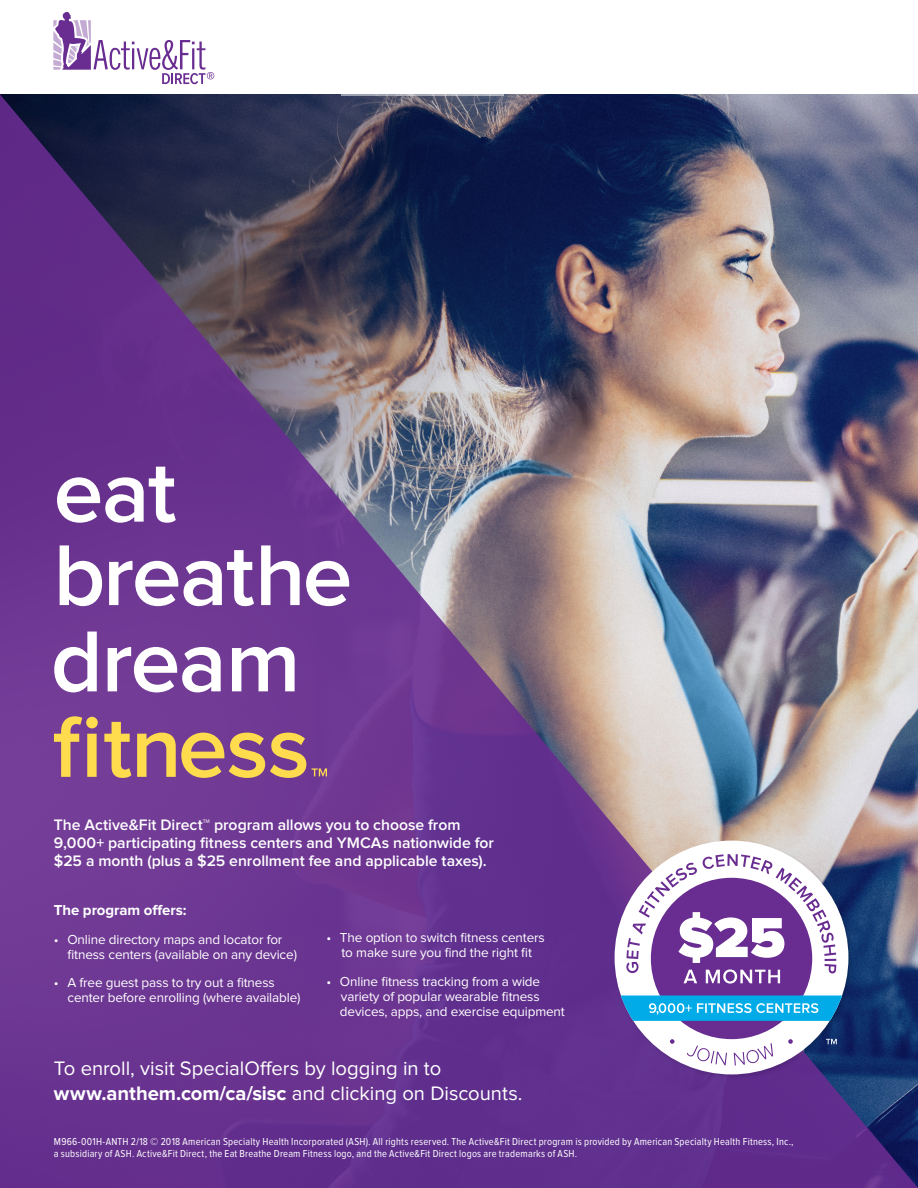
<style>
.page{position:relative;width:918px;height:1188px;background:#fff}
.page>*{position:absolute;margin:0;border:0;box-sizing:border-box;transform-origin:0 0}
.t1{font:20.25px "Proxima Nova";color:#fff}
.t2{font:600 15.75px "Proxima Nova";color:#fff}
.Subbullets{font:700 15px "Proxima Nova";letter-spacing:-.005em;color:#fff}
.t3{font:13.5px/15px "Proxima Nova";letter-spacing:-.01em;color:#fff}
.t4{font:10.5px "Proxima Nova Cond";letter-spacing:.02em;color:#fff}
.s1{font-weight:700}
</style>
<div class="page">
<img style="left:0;top:74px;width:918px;height:1114px">
<svg style="left:53px;top:12px;width:161px;height:72px"></svg>
<div style="left:341px;top:0;width:162px;height:95px;background:#fff"></div>
<svg style="left:54px;top:632px;width:43px;height:60px"></svg>
<svg style="left:108px;top:647px;width:113px;height:45px"></svg>
<svg style="left:232px;top:647px;width:63px;height:44px"></svg>
<svg style="left:57px;top:467px;width:119px;height:56px"></svg>
<svg style="left:54px;top:716px;width:44px;height:61px;background:#b58775"></svg>
<svg style="left:104px;top:722px;width:27px;height:56px;background:#b58874"></svg>
<svg style="left:137px;top:733px;width:169px;height:45px;background:#b68972"></svg>
<svg style="left:60px;top:545px;width:42px;height:61px"></svg>
<svg style="left:109px;top:561px;width:69px;height:45px"></svg>
<svg style="left:184px;top:550px;width:70px;height:56px"></svg>
<svg style="left:261px;top:545px;width:39px;height:60px"></svg>
<svg style="left:306px;top:561px;width:43px;height:45px"></svg>
<svg style="left:312px;top:768px;width:15px;height:8px"></svg>
<img style="left:611px;top:837px;width:245px;height:245px">
<div style="left:615px;top:841px;width:233px;height:233px;background:#fff;border-radius:50%"></div>
<div style="left:651px;top:878px;width:161px;height:161px;background:#692c91;border-radius:50%"></div>
<svg style="left:788px;top:1039px;width:5px;height:5px"></svg>
<svg style="left:670px;top:1039px;width:5px;height:5px"></svg>
<svg style="left:687px;top:1043px;width:86px;height:23px"></svg>
<svg style="left:626px;top:854px;width:210px;height:130px"></svg>
<svg style="left:826px;top:1039px;width:11px;height:5px"></svg>
<svg style="left:621px;top:995px;width:221px;height:26px;background:#23ade3"></svg>
<p class="t2" style="left:54px;top:817px;width:408px">The Active&amp;Fit Direct™ program allows you to choose from</p>
<p class="t2" style="left:54px;top:835px;width:442px">9,000+ participating fitness centers and YMCAs nationwide for</p>
<p class="t2" style="left:54px;top:853px;width:434px">$25 a month (plus a $25 enrollment fee and applicable taxes).</p>
<p class="Subbullets" style="left:54px;top:903px;width:134px">The program offers:</p>
<p class="t3" style="left:67px;top:932px;width:231px;text-indent:-14px">• Online directory maps and locator for fitness centers (available on any device)</p>
<p class="t3" style="left:67px;top:976px;width:235px;text-indent:-14px">• A free guest pass to try out a fitness center before enrolling (where available)</p>
<p class="t3" style="left:326px;top:931px;width:220px;text-align:center">• The option to switch fitness centers to make sure you find the right fit</p>
<p class="t3" style="left:340px;top:974px;width:226px;text-indent:-14px">• Online fitness tracking from a wide variety of popular wearable fitness devices, apps, and exercise equipment</p>
<p class="t1" style="left:54px;top:1059px;width:389px">To enroll, visit SpecialOffers by logging in to</p>
<p class="t1" style="left:54px;top:1084px;width:470px"><span class="s1">www.anthem.com/ca/sisc</span> and clicking on Discounts.</p>
<p class="t4" style="left:54px;top:1136px;width:741px">M966-001H-ANTH 2/18 © 2018 American Specialty Health Incorporated (ASH). All rights reserved. The Active&amp;Fit Direct program is provided by American Specialty Health Fitness, Inc.,</p>
<p class="t4" style="left:54px;top:1148px;width:525px">a subsidiary of ASH. Active&amp;Fit Direct, the Eat Breathe Dream Fitness logo, and the Active&amp;Fit Direct logos are trademarks of ASH.</p>
</div>
